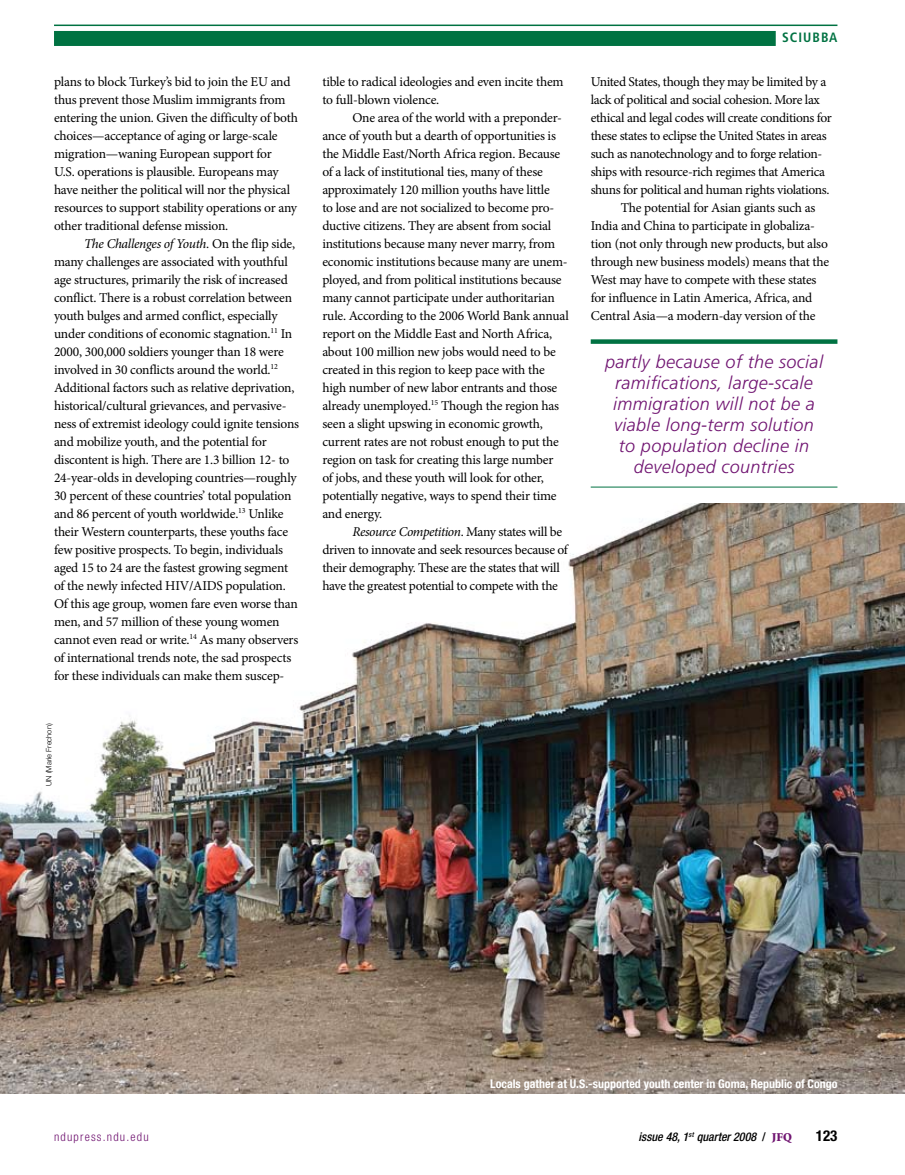
<style>
.page{position:relative;width:905px;height:1175px;background:#fff}
.page>*{position:absolute;margin:0;border:0;box-sizing:border-box;transform-origin:0 0}
.t1{font:italic 300 18px/21px "Frutiger LT Std";letter-spacing:.02em;color:#701471;text-align:center}
.t2{font:700 condensed 15px "Helvetica Neue LT Std";color:#000}
.t3{font:13.5px/18px "Minion Pro";letter-spacing:-.02em;color:#000}
.t4{font:700 condensed 13.5px "Frutiger LT Std";letter-spacing:.075em;color:#007242}
.t5{font:700 condensed 12px "Helvetica Neue LT Std";color:#fff}
.t6{font:italic 500 condensed 12px "Helvetica Neue LT Std";color:#000}
.t7{font:300 condensed 12px "Helvetica Neue LT Std";letter-spacing:.1em;color:#701471}
.t8{font:300 7.5px "Helvetica Neue LT Std";color:#000}
.s1{font-style:italic}
.s2{font-style:normal}
.s3{font-family:"Minion Std";font-weight:900;font-style:normal;font-stretch:normal;color:#701471}
</style>
<div class="page">
<hr style="left:54px;top:25px;width:783px;height:1px;background:#007242">
<div style="left:54px;top:31px;width:721px;height:15px;background:#007242"></div>
<img style="left:0;top:503px;width:904px;height:591px">
<div style="left:590px;top:339px;width:247px;height:5px;background:#007242"></div>
<hr style="left:590px;top:487px;width:247px;height:1px;background:#007242">
<p class="t3" style="left:54px;top:72px;width:245px">plans to block Turkey’s bid to join the EU and thus prevent those Muslim immigrants from entering the union. Given the difficulty of both choices—acceptance of aging or large-scale migration—waning European support for<br>U.S. operations is plausible. Europeans may have neither the political will nor the physical resources to support stability operations or any other traditional defense mission.</p>
<p class="t3" style="left:54px;top:234px;width:246px;text-indent:30px"><span class="s1">The Challenges of Youth</span>. On the flip side, many challenges are associated with youthful age structures, primarily the risk of increased conflict. There is a robust correlation between youth bulges and armed conflict, especially under conditions of economic stagnation.<sup>11</sup> In 2000, 300,000 soldiers younger than 18 were involved in 30 conflicts around the world.<sup>12<br></sup>Additional factors such as relative deprivation, historical/cultural grievances, and pervasive&shy;ness of extremist ideology could ignite tensions and mobilize youth, and the potential for discontent is high. There are 1.3 billion 12- to 24-year-olds in developing countries—roughly 30 percent of these countries’ total population and 86 percent of youth worldwide.<sup>13</sup> Unlike their Western counterparts, these youths face few positive prospects. To begin, individuals aged 15 to 24 are the fastest growing segment of the newly infected HIV/AIDS population.<br>Of this age group, women fare even worse than men, and 57 million of these young women cannot even read or write.<sup>14</sup> As many observers of international trends note, the sad prospects for these individuals can make them suscep-</p>
<p class="t8" style="left:44px;top:786px;width:64px;rotate:-90deg">UN (Marie Frechon)</p>
<p class="t3" style="left:322px;top:72px;width:243px">tible to radical ideologies and even incite them to full-blown violence.</p>
<p class="t3" style="left:322px;top:108px;width:248px;text-indent:30px">One area of the world with a preponder&shy;ance of youth but a dearth of opportunities is the Middle East/North Africa region. Because of a lack of institutional ties, many of these approximately 120 million youths have little<br>to lose and are not socialized to become pro&shy;ductive citizens. They are absent from social institutions because many never marry, from economic institutions because many are unem&shy;ployed, and from political institutions because many cannot participate under authoritarian rule. According to the 2006 World Bank annual report on the Middle East and North Africa, about 100 million new jobs would need to be created in this region to keep pace with the high number of new labor entrants and those already unemployed.<sup>15</sup> Though the region has seen a slight upswing in economic growth, current rates are not robust enough to put the region on task for creating this large number<br>of jobs, and these youth will look for other, potentially negative, ways to spend their time and energy.</p>
<p class="t3" style="left:322px;top:522px;width:247px;text-indent:30px"><span class="s1">Resource Competition</span>. Many states will be driven to innovate and seek resources because of their demography. These are the states that will have the greatest potential to compete with the</p>
<p class="t4" style="left:782px;top:30px;width:57px">SCIUBBA</p>
<p class="t3" style="left:590px;top:72px;width:237px">United States, though they may be limited by a</p>
<p class="t3" style="left:590px;top:90px;width:231px">lack of political and social cohesion. More lax</p>
<p class="t3" style="left:590px;top:108px;width:242px">ethical and legal codes will create conditions for</p>
<p class="t3" style="left:590px;top:126px;width:237px">these states to eclipse the United States in areas</p>
<p class="t3" style="left:590px;top:144px;width:233px">such as nanotechnology and to forge relation-</p>
<p class="t3" style="left:590px;top:162px;width:236px">ships with resource-rich regimes that America</p>
<p class="t3" style="left:590px;top:180px;width:240px">shuns for political and human rights violations.</p>
<p class="t3" style="left:620px;top:198px;width:196px">The potential for Asian giants such as</p>
<p class="t3" style="left:590px;top:216px;width:226px">India and China to participate in globaliza-</p>
<p class="t3" style="left:590px;top:234px;width:239px">tion (not only through new products, but also</p>
<p class="t3" style="left:590px;top:252px;width:240px">through new business models) means that the</p>
<p class="t3" style="left:590px;top:270px;width:227px">West may have to compete with these states</p>
<p class="t3" style="left:590px;top:288px;width:223px">for influence in Latin America, Africa, and</p>
<p class="t3" style="left:590px;top:306px;width:226px">Central Asia—a modern-day version of the</p>
<h1 class="t1" style="left:605px;top:351px;width:219px">partly because of the social ramifications, large-scale immigration will not be a viable long-term solution to population decline in developed countries</h1>
<p class="t5" style="left:490px;top:1076px;width:349px">Locals gather at U.S.-supported youth center in Goma, Republic of Congo</p>
<p class="t7" style="left:54px;top:1129px;width:96px">ndupress.ndu.edu</p>
<p class="t6" style="left:638px;top:1129px;width:155px">issue 48, 1<sup>st</sup> quarter 2008 <span class="s2">/</span> <span class="s3">JFQ</span></p>
<p class="t2" style="left:815px;top:1126px;width:23px">123</p>
</div>
